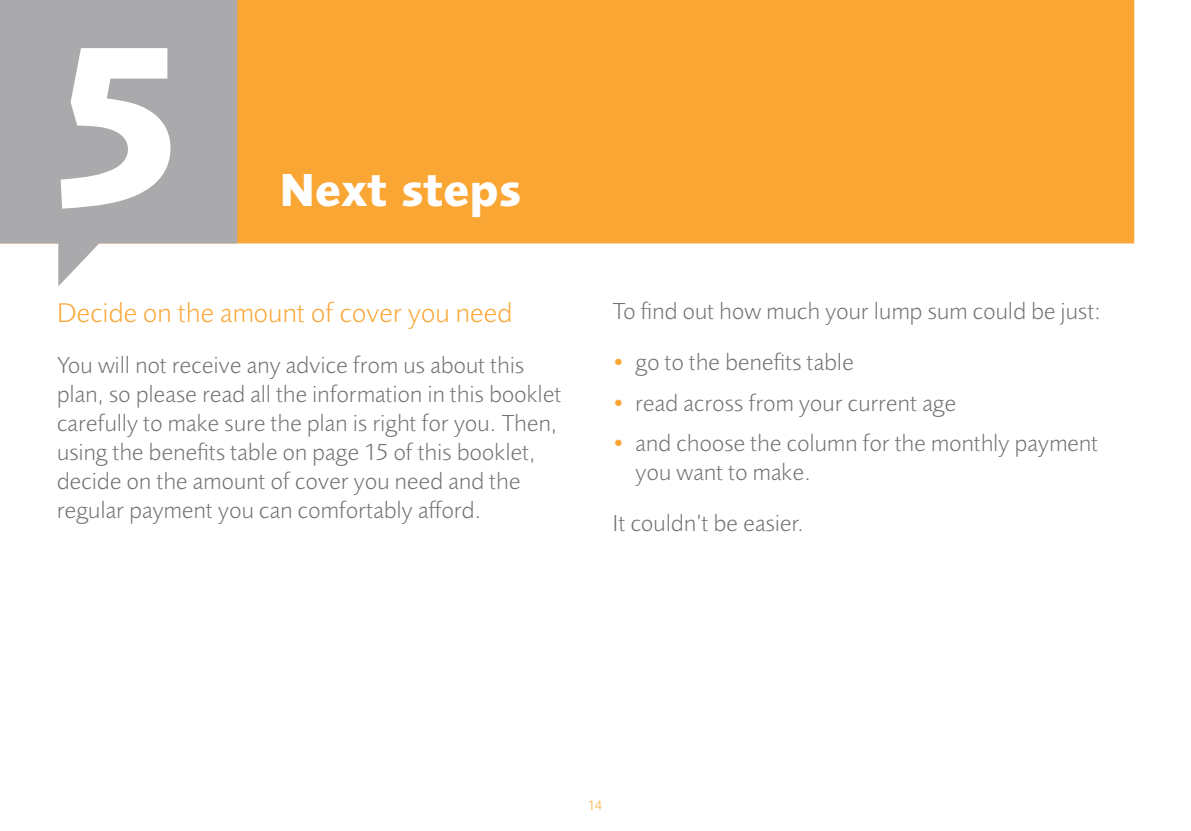
<style>
.page{position:relative;width:1191px;height:831px;background:#fff}
.page>*{position:absolute;margin:0;border:0;box-sizing:border-box;transform-origin:0 0}
.t1{font:700 236px "Foundry Sans";color:#fff}
.t2{font:700 48px "Foundry Sans";color:#fff}
.t3{font:300 28px "Foundry Sans";color:#faa634}
.t4{font:300 24px/28.8px "Foundry Sans";color:#717073}
.t5{font:300 14px "Foundry Sans";color:#faa634}
.s1{color:#faa634}
</style>
<div class="page">
<div style="left:237px;top:0;width:897px;height:243px;background:#faa634"></div>
<svg style="left:0;top:0;width:237px;height:286px;background:#b5b4b6"></svg>
<h1 class="t1" style="left:43px;top:-12px;width:149px">5</h1>
<h2 class="t2" style="left:280px;top:161px;width:243px">Next steps</h2>
<p class="t3" style="left:57px;top:297px;width:457px">Decide on the amount of cover you need</p>
<p class="t4" style="left:57px;top:351px;width:506px">You will not receive any advice from us about this plan, so please read all the information in this booklet carefully to make sure the plan is right for you. Then, using the benefits table on page 15 of this booklet, decide on the amount of cover you need and the regular payment you can comfortably afford.</p>
<p class="t4" style="left:612px;top:297px;width:490px">To find out how much your lump sum could be just:</p>
<p class="t4" style="left:612px;top:348px;width:243px"><span class="s1">•</span> go to the benefits table</p>
<p class="t4" style="left:612px;top:388px;width:345px"><span class="s1">•</span> read across from your current age</p>
<p class="t4" style="left:635px;top:428px;width:464px;text-indent:-23px"><span class="s1">•</span> and choose the column for the monthly payment you want to make.</p>
<p class="t4" style="left:612px;top:509px;width:193px">It couldn’t be easier.</p>
<p class="t5" style="left:588px;top:798px;width:15px">14</p>
</div>
